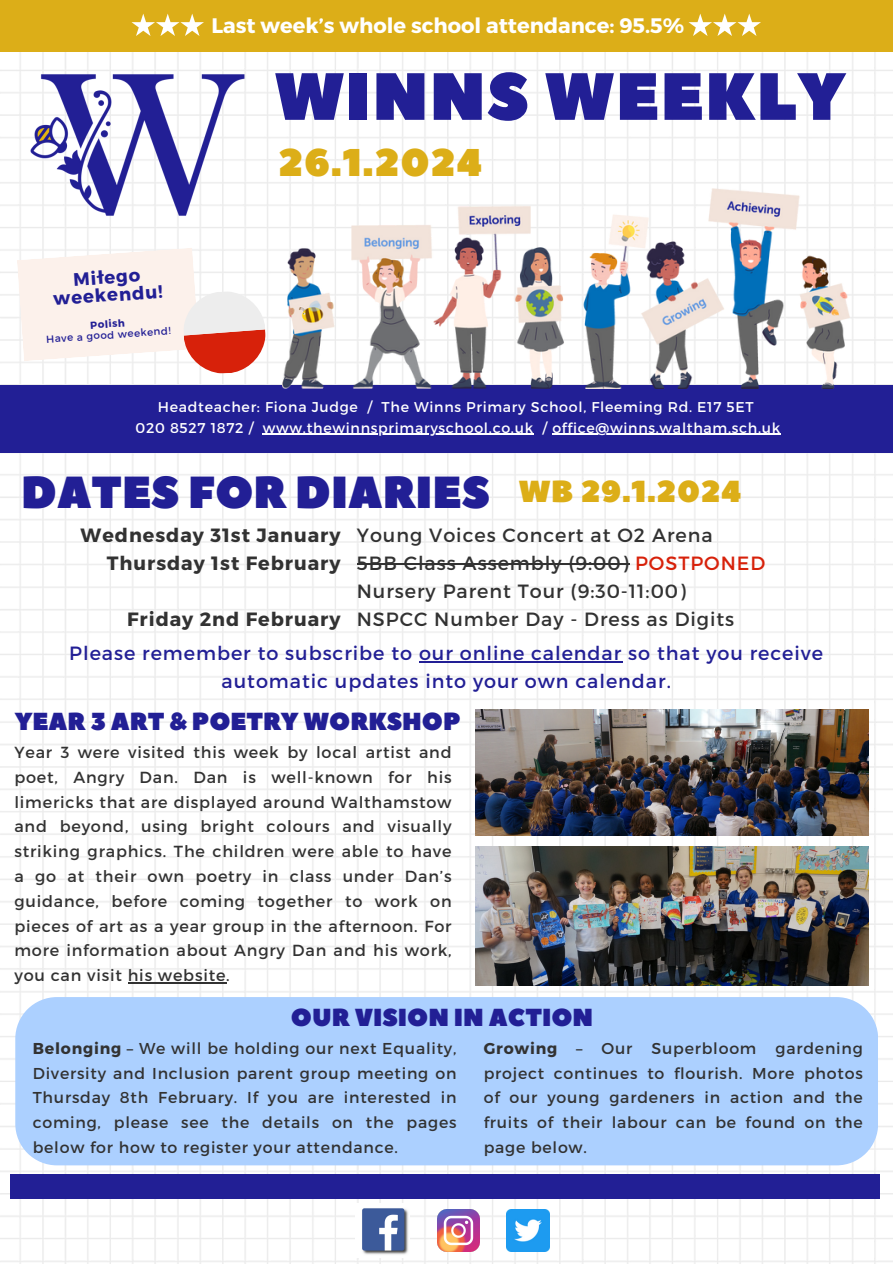
<style>
.page{position:relative;width:893px;height:1264px;background:#fff}
.page>*{position:absolute;margin:0;border:0;box-sizing:border-box;transform-origin:0 0}
.t1{font:66.6px "Peace Sans";letter-spacing:.02em;color:#221f95}
.t2{font:44.85px "Peace Sans";color:#221f95}
.t3{font:38.55px "Peace Sans";letter-spacing:.02em;color:#dcae18}
.t4{font:30.3px "Peace Sans";letter-spacing:.02em;color:#dcae18}
.t5{font:24.6px "Peace Sans";color:#221f95}
.t6{font:700 21px "Montserrat";color:#fff}
.t7{font:19.2px "Montserrat";letter-spacing:.05em;color:#323232}
.t8{font:19.2px/28.2px "Montserrat";letter-spacing:.05em;color:#221f95;text-align:center}
.t9{font:700 19.2px/28.2px "Montserrat";letter-spacing:.05em;color:#323232;text-align:right}
.t10{font:700 18.15px/18px "Montserrat";color:#221f95;text-align:center}
.t11{font:16.05px/24.8px "Montserrat";letter-spacing:.05em;color:#323232;text-align:justify}
.t12{font:15.75px/24.8px "Montserrat";letter-spacing:.05em;color:#323232;text-align:justify}
.t13{font:14.25px "Montserrat";letter-spacing:.05em;color:#fff}
.t14{font:10.2px "Montserrat";color:#221f95}
.t15{font:700 10.2px "Montserrat";color:#221f95}
.s1{color:#d7210a}
.s2{font-weight:700}
</style>
<div class="page">
<img style="left:0;top:52px;width:892px;height:1211px">
<div style="left:10px;top:1174px;width:869px;height:24px;background:#221f95"></div>
<img style="left:355px;top:1203px;width:55px;height:54px">
<img style="left:437px;top:1209px;width:42px;height:42px">
<img style="left:506px;top:1209px;width:43px;height:42px">
<div style="left:0;top:385px;width:892px;height:49px;background:#221f95"></div>
<div style="left:0;top:404px;width:892px;height:48px;background:#221f95"></div>
<img style="left:31px;top:73px;width:213px;height:143px">
<img style="left:283px;top:188px;width:566px;height:201px">
<div style="left:0;top:0;width:892px;height:52px;background:#dcae18"></div>
<svg style="left:131px;top:14px;width:73px;height:22px"></svg>
<svg style="left:688px;top:14px;width:73px;height:22px"></svg>
<svg style="left:17px;top:248px;width:251px;height:128px"></svg>
<div style="left:15px;top:997px;width:862px;height:168px;background:#acd0ff"></div>
<img style="left:475px;top:709px;width:393px;height:126px">
<img style="left:475px;top:846px;width:393px;height:139px">
<hr style="left:357px;top:563px;width:272px;height:1px;background:#323232">
<hr style="left:419px;top:661px;width:203px;height:1px;background:#221f95">
<hr style="left:263px;top:433px;width:271px;height:2px;background:#fff">
<hr style="left:552px;top:433px;width:229px;height:2px;background:#fff">
<hr style="left:128px;top:982px;width:98px;height:1px;background:#323232">
<p class="t6" style="left:211px;top:12px;width:474px">Last week’s whole school attendance: 95.5%</p>
<p class="t1" style="left:274px;top:53px;width:572px">WINNS WEEKLY</p>
<p class="t10" style="left:51px;top:271px;width:111px;rotate:-4deg">Miłego weekendu!</p>
<p class="t15" style="left:90px;top:318px;width:36px;rotate:-4deg">Polish</p>
<p class="t14" style="left:46px;top:332px;width:126px;rotate:-4deg">Have a good weekend!</p>
<p class="t3" style="left:278px;top:137px;width:205px">26.1.2024</p>
<p class="t13" style="left:158px;top:398px;width:597px">Headteacher: Fiona Judge / The Winns Primary School, Fleeming Rd. E17 5ET</p>
<p class="t13" style="left:136px;top:418px;width:119px">020 8527 1872 /</p>
<h5 class="t13" style="left:263px;top:418px;width:519px">www.thewinnsprimaryschool.co.uk / office@winns.waltham.sch.uk</h5>
<p class="t2" style="left:21px;top:462px;width:470px">DATES FOR DIARIES</p>
<p class="t4" style="left:518px;top:471px;width:224px">WB 29.1.2024</p>
<h2 class="t9" style="left:81px;top:520px;width:261px">Wednesday 31st January<br>Thursday 1st February</h2>
<h4 class="t9" style="left:127px;top:604px;width:215px">Friday 2nd February</h4>
<h6 class="t7" style="left:357px;top:522px;width:357px">Young Voices Concert at O2 Arena</h6>
<h6 class="t7" style="left:357px;top:550px;width:410px">5BB Class Assembly (9:00) <span class="s1">POSTPONED</span></h6>
<p class="t7" style="left:357px;top:579px;width:330px">Nursery Parent Tour (9:30-11:00)</p>
<p class="t7" style="left:357px;top:607px;width:379px">NSPCC Number Day - Dress as Digits</p>
<p class="t8" style="left:69px;top:638px;width:755px">Please remember to subscribe to our online calendar so that you receive automatic updates into your own calendar.</p>
<h5 class="t5" style="left:15px;top:704px;width:446px">YEAR 3 ART &amp; POETRY WORKSHOP</h5>
<p class="t11" style="left:14px;top:739px;width:438px">Year 3 were visited this week by local artist and poet, Angry Dan. Dan is well-known for his limericks that are displayed around Walthamstow and beyond, using bright colours and visually striking graphics. The children were able to have a go at their own poetry in class under Dan’s guidance, before coming together to work on pieces of art as a year group in the afternoon. For more information about Angry Dan and his work, you can visit his website.</p>
<p class="t5" style="left:291px;top:1001px;width:304px">OUR VISION IN ACTION</p>
<p class="t12" style="left:483px;top:1035px;width:380px"><span class="s2">Growing</span> – Our Superbloom gardening project continues to flourish. More photos of our young gardeners in action and the fruits of their labour can be found on the page below.</p>
<h3 class="t12" style="left:33px;top:1035px;width:425px"><span class="s2">Belonging</span> – We will be holding our next Equality, Diversity and Inclusion parent group meeting on Thursday 8th February. If you are interested in coming, please see the details on the pages below for how to register your attendance.</h3>
</div>
